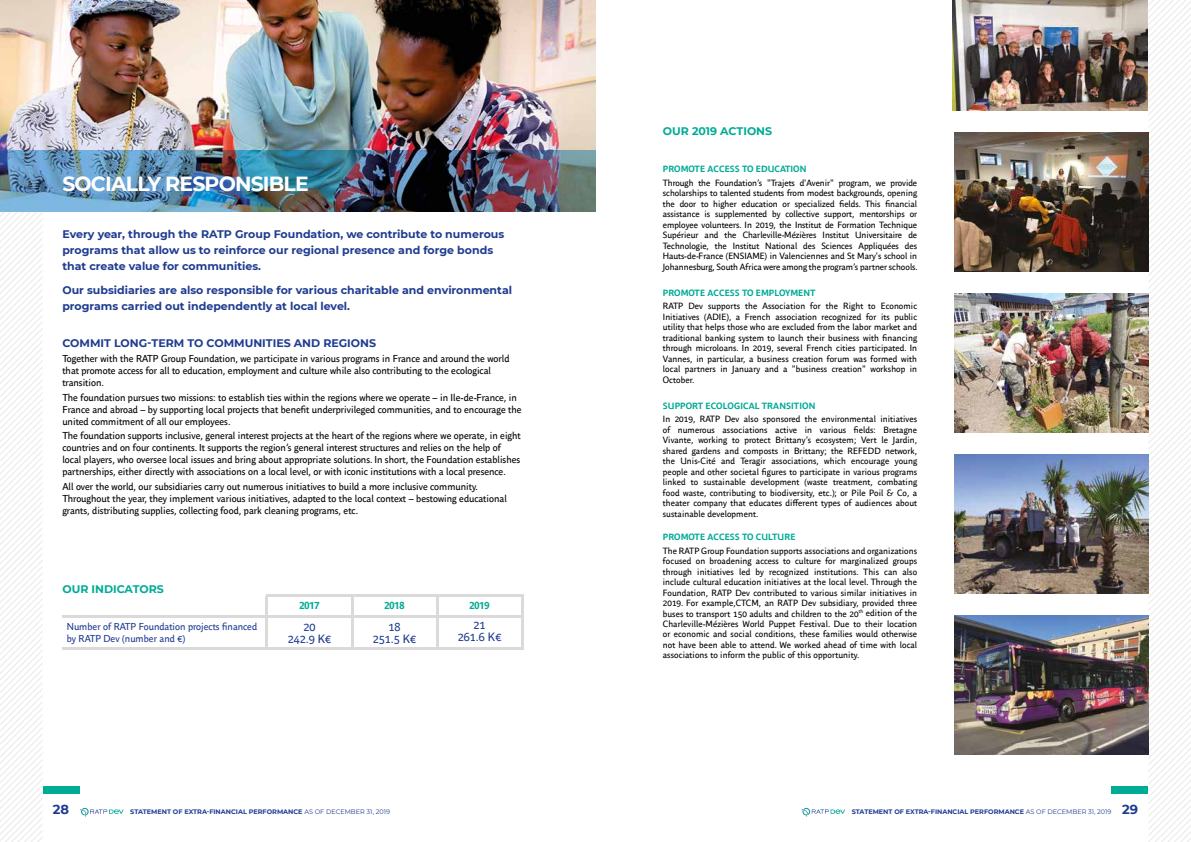
<style>
.page{position:relative;width:1191px;height:842px;background:#fff}
.page>*{position:absolute;margin:0;border:0;box-sizing:border-box;transform-origin:0 0}
.t1{font:700 20.4px "Montserrat";letter-spacing:-.04em;color:#fff}
.t2{font:700 13px "Montserrat";color:#1f3c90}
.t3{font:12px/12px "Parisine Office";color:#1f3c90;text-align:center}
.t4{font:700 11px/16px "Montserrat";color:#1f3c90}
.t5{font:700 11px "Montserrat";color:#00ab95}
.t6{font:10px/12px "Parisine Office";color:#000}
.t7{font:10px/12px "Parisine Office";color:#1f3c90}
.t8{font:9px/10.5px "Parisine Office";letter-spacing:.01em;color:#000;text-align:justify}
.t9{font:700 9px "Parisine Office";letter-spacing:.01em;color:#00ab95}
.t10{font:700 6.5px "Montserrat";color:#1f3c90}
.s1{font-weight:400}
</style>
<div class="page">
<svg style="left:0;top:211px;width:43px;height:631px"></svg>
<svg style="left:1148px;top:0;width:43px;height:842px"></svg>
<div style="left:43px;top:786px;width:36px;height:7px;background:#00ab95"></div>
<div style="left:1111px;top:786px;width:37px;height:7px;background:#00ab95"></div>
<img style="left:0;top:0;width:595px;height:211px">
<svg style="left:266px;top:596px;width:2px;height:19px"></svg>
<svg style="left:351px;top:596px;width:2px;height:19px"></svg>
<svg style="left:436px;top:596px;width:2px;height:19px"></svg>
<svg style="left:521px;top:596px;width:2px;height:19px"></svg>
<hr style="left:63px;top:615px;width:204px;height:2px;background:#dadada">
<hr style="left:267px;top:615px;width:85px;height:2px;background:#dadada">
<hr style="left:352px;top:615px;width:85px;height:2px;background:#dadada">
<hr style="left:437px;top:615px;width:86px;height:2px;background:#dadada">
<hr style="left:266px;top:617px;width:2px;height:30px;background:#dadada">
<hr style="left:351px;top:617px;width:2px;height:30px;background:#dadada">
<hr style="left:436px;top:617px;width:2px;height:30px;background:#dadada">
<hr style="left:521px;top:617px;width:2px;height:30px;background:#dadada">
<hr style="left:63px;top:647px;width:204px;height:2px;background:#dadada">
<hr style="left:267px;top:647px;width:85px;height:2px;background:#dadada">
<hr style="left:352px;top:647px;width:85px;height:2px;background:#dadada">
<hr style="left:437px;top:647px;width:86px;height:2px;background:#dadada">
<hr style="left:266px;top:594px;width:86px;height:2px;background:#dadada">
<hr style="left:352px;top:594px;width:85px;height:2px;background:#dadada">
<hr style="left:437px;top:594px;width:86px;height:2px;background:#dadada">
<img style="left:952px;top:0;width:195px;height:111px">
<img style="left:954px;top:293px;width:194px;height:139px">
<img style="left:954px;top:132px;width:194px;height:139px">
<img style="left:954px;top:454px;width:194px;height:139px">
<img style="left:954px;top:615px;width:194px;height:139px">
<svg style="left:80px;top:808px;width:44px;height:9px"></svg>
<svg style="left:801px;top:808px;width:44px;height:9px"></svg>
<h1 class="t1" style="left:62px;top:169px;width:248px">SOCIALLY RESPONSIBLE</h1>
<p class="t4" style="left:62px;top:225px;width:443px">Every year, through the RATP Group Foundation, we contribute to numerous programs that allow us to reinforce our regional presence and forge bonds that create value for communities.</p>
<p class="t4" style="left:62px;top:282px;width:451px">Our subsidiaries are also responsible for various charitable and environmental programs carried out independently at local level.</p>
<p class="t4" style="left:62px;top:334px;width:315px">COMMIT LONG-TERM TO COMMUNITIES AND REGIONS</p>
<p class="t6" style="left:62px;top:352px;width:448px">Together with the RATP Group Foundation, we participate in various programs in France and around the world that promote access for all to education, employment and culture while also contributing to the ecological transition.</p>
<p class="t6" style="left:62px;top:391px;width:461px">The foundation pursues two missions: to establish ties within the regions where we operate – in Ile-de-France, in<br>France and abroad – by supporting local projects that benefit underprivileged communities, and to encourage the united commitment of all our employees.</p>
<p class="t6" style="left:62px;top:429px;width:460px">The foundation supports inclusive, general interest projects at the heart of the regions where we operate, in eight countries and on four continents. It supports the region’s general interest structures and relies on the help of local players, who oversee local issues and bring about appropriate solutions. In short, the Foundation establishes partnerships, either directly with associations on a local level, or with iconic institutions with a local presence.</p>
<p class="t6" style="left:62px;top:480px;width:446px">All over the world, our subsidiaries carry out numerous initiatives to build a more inclusive community.<br>Throughout the year, they implement various initiatives, adapted to the local context – bestowing educational grants, distributing supplies, collecting food, park cleaning programs, etc.</p>
<p class="t5" style="left:62px;top:581px;width:103px">OUR INDICATORS</p>
<p class="t7" style="left:67px;top:620px;width:192px">Number of RATP Foundation projects financed by RATP Dev (number and €)</p>
<h3 class="t3" style="left:288px;top:620px;width:45px">20<br>242.9 K€</h3>
<h3 class="t3" style="left:373px;top:620px;width:45px">18<br>251.5 K€</h3>
<h3 class="t3" style="left:458px;top:618px;width:45px">21<br>261.6 K€</h3>
<p class="t5" style="left:663px;top:123px;width:111px">OUR 2019 ACTIONS</p>
<p class="t9" style="left:663px;top:163px;width:145px">PROMOTE ACCESS TO EDUCATION</p>
<p class="t8" style="left:663px;top:177px;width:256px">Through the Foundation’s "Trajets d'Avenir" program, we provide scholarships to talented students from modest backgrounds, opening the door to higher education or specialized fields. This financial assistance is supplemented by collective support, mentorships or employee volunteers. In 2019, the Institut de Formation Technique Supérieur and the Charleville-Mézières Institut Universitaire de Technologie, the Institut National des Sciences Appliquées des Hauts-de-France (ENSIAME) in Valenciennes and St Mary's school in Johannesburg, South Africa were among the program’s partner schools.</p>
<p class="t9" style="left:663px;top:286px;width:154px">PROMOTE ACCESS TO EMPLOYMENT</p>
<p class="t8" style="left:663px;top:300px;width:256px">RATP Dev supports the Association for the Right to Economic Initiatives (ADIE), a French association recognized for its public utility that helps those who are excluded from the labor market and traditional banking system to launch their business with financing through microloans. In 2019, several French cities participated. In Vannes, in particular, a business creation forum was formed with local partners in January and a "business creation" workshop in October.</p>
<p class="t9" style="left:663px;top:399px;width:154px">SUPPORT ECOLOGICAL TRANSITION</p>
<p class="t8" style="left:663px;top:413px;width:256px">In 2019, RATP Dev also sponsored the environmental initiatives of numerous associations active in various fields: Bretagne Vivante, working to protect Brittany’s ecosystem; Vert le Jardin, shared gardens and composts in Brittany; the REFEDD network, the Unis-Cité and Teragir associations, which encourage young people and other societal figures to participate in various programs linked to sustainable development (waste treatment, combating food waste, contributing to biodiversity, etc.); or Pile Poil &amp; Co, a theater company that educates different types of audiences about sustainable development.</p>
<p class="t9" style="left:663px;top:530px;width:134px">PROMOTE ACCESS TO CULTURE</p>
<p class="t8" style="left:663px;top:545px;width:256px">The RATP Group Foundation supports associations and organizations focused on broadening access to culture for marginalized groups through initiatives led by recognized institutions. This can also include cultural education initiatives at the local level. Through the Foundation, RATP Dev contributed to various similar initiatives in 2019. For example,CTCM, an RATP Dev subsidiary, provided three buses to transport 150 adults and children to the 20<sup>th</sup> edition of the Charleville-Mézières World Puppet Festival. Due to their location or economic and social conditions, these families would otherwise not have been able to attend. We worked ahead of time with local associations to inform the public of this opportunity.</p>
<h2 class="t2" style="left:53px;top:800px;width:18px">28</h2>
<h2 class="t2" style="left:1122px;top:800px;width:17px">29</h2>
<p class="t10" style="left:130px;top:807px;width:261px">STATEMENT OF EXTRA-FINANCIAL PERFORMANCE <span class="s1">AS OF DECEMBER 31, 2019</span></p>
<p class="t10" style="left:851px;top:807px;width:261px">STATEMENT OF EXTRA-FINANCIAL PERFORMANCE <span class="s1">AS OF DECEMBER 31, 2019</span></p>
</div>
